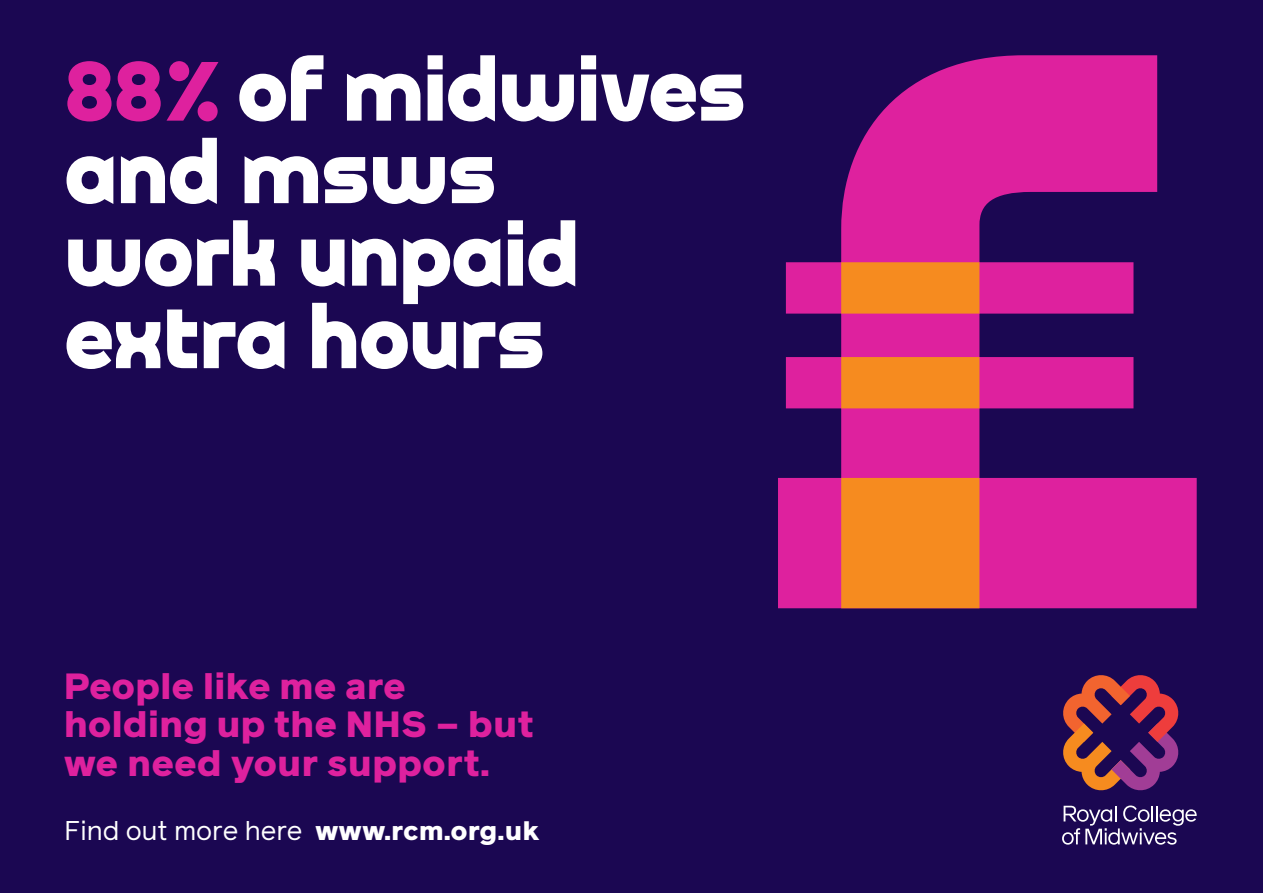
<style>
.page{position:relative;width:1263px;height:893px;background:#1b0752}
.page>*{position:absolute;margin:0;border:0;box-sizing:border-box;transform-origin:0 0}
.body_copy{font:83.85px/82.5px "Pomegranate Print Solid";letter-spacing:-.01em;color:#fff}
.body_copy-2{font:900 36.45px/38.4px "Reader Pro";letter-spacing:-.005em;color:#de219e}
.body_copy-3{font:26.4px "Reader Pro";color:#fff}
.s1{color:#de219e}
.s2{font-weight:900}
</style>
<div class="page">
<svg style="left:778px;top:55px;width:419px;height:553px;fill:#de219e"></svg>
<svg style="left:841px;top:262px;width:138px;height:346px;background:#ee6848"></svg>
<svg style="left:1063px;top:675px;width:116px;height:116px"></svg>
<svg style="left:1062px;top:805px;width:135px;height:40px"></svg>
<p class="body_copy" style="left:64px;top:56px;width:683px"><span class="s1">88%</span> of midwives and MSW</p>
<p class="body_copy" style="left:64px;top:138px;width:516px;text-indent:383px">s work unpaid extra hours</p>
<p class="body_copy-2" style="left:64px;top:666px;width:472px">People like me are holding up the NHS – but we need your support.</p>
<p class="body_copy-3" style="left:64px;top:814px;width:477px">Find out more here <span class="s2">www.rcm.org.uk</span></p>
</div>
